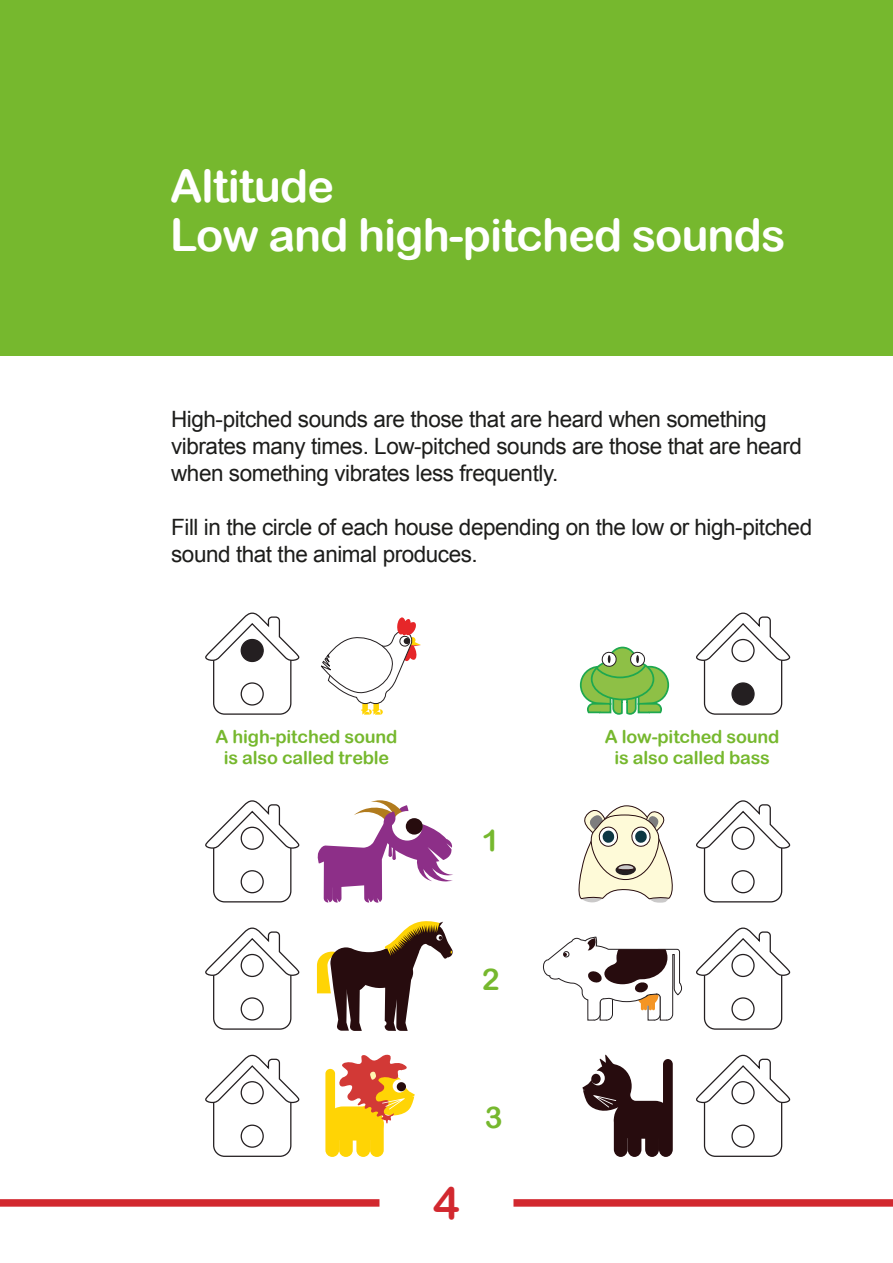
<style>
.page{position:relative;width:893px;height:1263px;background:#fff}
.page>*{position:absolute;margin:0;border:0;box-sizing:border-box;transform-origin:0 0}
.t1{font:45px/48px "Arial Rounded MT Bold";letter-spacing:-.02em;color:#fff}
.t2{font:45px "Arial Rounded MT Bold";color:#d2282f}
.t3{font:30px "Arial Rounded MT Bold";color:#76b82e}
.t4{font:22.5px/27px "Arial";letter-spacing:-.02em;color:#1d1d1b}
.t5{font:18px/21.6px "Arial Rounded MT Bold";letter-spacing:-.01em;color:#76b82e;text-align:center}
</style>
<div class="page">
<div style="left:0;top:0;width:893px;height:355px;background:#76b82e"></div>
<div style="left:0;top:1199px;width:379px;height:8px;background:#d2282f"></div>
<div style="left:513px;top:1199px;width:380px;height:8px;background:#d2282f"></div>
<svg style="left:205px;top:612px;width:95px;height:103px"></svg>
<div style="left:241px;top:639px;width:22px;height:22px;background:#241f21;border-radius:50%"></div>
<div style="left:241px;top:639px;width:23px;height:23px;border:1px solid #241f21;border-radius:50%"></div>
<div style="left:241px;top:683px;width:22px;height:22px;background:#fff;border-radius:50%"></div>
<div style="left:241px;top:682px;width:23px;height:24px;border:1px solid #241f21;border-radius:50%"></div>
<svg style="left:696px;top:612px;width:95px;height:103px"></svg>
<div style="left:732px;top:639px;width:22px;height:22px;background:#fff;border-radius:50%"></div>
<div style="left:731px;top:639px;width:24px;height:23px;border:1px solid #241f21;border-radius:50%"></div>
<div style="left:732px;top:683px;width:22px;height:22px;background:#241f21;border-radius:50%"></div>
<div style="left:731px;top:682px;width:24px;height:24px;border:1px solid #241f21;border-radius:50%"></div>
<svg style="left:320px;top:617px;width:101px;height:98px"></svg>
<svg style="left:579px;top:646px;width:91px;height:69px"></svg>
<svg style="left:205px;top:800px;width:95px;height:103px"></svg>
<div style="left:241px;top:827px;width:22px;height:22px;background:#fff;border-radius:50%"></div>
<div style="left:241px;top:827px;width:23px;height:23px;border:1px solid #241f21;border-radius:50%"></div>
<div style="left:241px;top:871px;width:22px;height:22px;background:#fff;border-radius:50%"></div>
<div style="left:241px;top:870px;width:23px;height:23px;border:1px solid #241f21;border-radius:50%"></div>
<svg style="left:696px;top:800px;width:95px;height:103px"></svg>
<div style="left:732px;top:827px;width:22px;height:22px;background:#fff;border-radius:50%"></div>
<div style="left:731px;top:827px;width:24px;height:23px;border:1px solid #241f21;border-radius:50%"></div>
<div style="left:732px;top:871px;width:22px;height:22px;background:#fff;border-radius:50%"></div>
<div style="left:731px;top:870px;width:24px;height:23px;border:1px solid #241f21;border-radius:50%"></div>
<svg style="left:205px;top:927px;width:95px;height:103px"></svg>
<div style="left:241px;top:954px;width:22px;height:22px;background:#fff;border-radius:50%"></div>
<div style="left:241px;top:954px;width:23px;height:23px;border:1px solid #241f21;border-radius:50%"></div>
<div style="left:241px;top:998px;width:22px;height:22px;background:#fff;border-radius:50%"></div>
<div style="left:241px;top:997px;width:23px;height:23px;border:1px solid #241f21;border-radius:50%"></div>
<svg style="left:696px;top:927px;width:95px;height:103px"></svg>
<div style="left:732px;top:954px;width:22px;height:22px;background:#fff;border-radius:50%"></div>
<div style="left:731px;top:954px;width:24px;height:23px;border:1px solid #241f21;border-radius:50%"></div>
<div style="left:732px;top:998px;width:22px;height:22px;background:#fff;border-radius:50%"></div>
<div style="left:731px;top:997px;width:24px;height:23px;border:1px solid #241f21;border-radius:50%"></div>
<svg style="left:205px;top:1054px;width:95px;height:103px"></svg>
<div style="left:241px;top:1082px;width:22px;height:22px;background:#fff;border-radius:50%"></div>
<div style="left:241px;top:1081px;width:23px;height:23px;border:1px solid #241f21;border-radius:50%"></div>
<div style="left:241px;top:1125px;width:22px;height:22px;background:#fff;border-radius:50%"></div>
<div style="left:241px;top:1124px;width:23px;height:24px;border:1px solid #241f21;border-radius:50%"></div>
<svg style="left:696px;top:1054px;width:95px;height:103px"></svg>
<div style="left:732px;top:1082px;width:22px;height:22px;background:#fff;border-radius:50%"></div>
<div style="left:731px;top:1081px;width:24px;height:23px;border:1px solid #241f21;border-radius:50%"></div>
<div style="left:732px;top:1125px;width:22px;height:22px;background:#fff;border-radius:50%"></div>
<div style="left:731px;top:1124px;width:24px;height:24px;border:1px solid #241f21;border-radius:50%"></div>
<svg style="left:317px;top:800px;width:136px;height:103px"></svg>
<svg style="left:317px;top:921px;width:136px;height:110px"></svg>
<svg style="left:325px;top:1054px;width:90px;height:103px"></svg>
<svg style="left:578px;top:805px;width:95px;height:98px"></svg>
<svg style="left:543px;top:937px;width:139px;height:84px"></svg>
<svg style="left:583px;top:1055px;width:90px;height:102px"></svg>
<h1 class="t1" style="left:170px;top:162px;width:617px">Altitude<br>Low and high-pitched sounds</h1>
<p class="t4" style="left:171px;top:406px;width:632px">High-pitched sounds are those that are heard when something vibrates many times. Low-pitched sounds are those that are heard when something vibrates less frequently.</p>
<p class="t4" style="left:171px;top:514px;width:642px">Fill in the circle of each house depending on the low or high-pitched sound that the animal produces.</p>
<p class="t5" style="left:215px;top:725px;width:184px">A high-pitched sound is also called treble</p>
<p class="t5" style="left:605px;top:725px;width:176px">A low-pitched sound is also called bass</p>
<h2 class="t3" style="left:482px;top:823px;width:19px">1</h2>
<h2 class="t3" style="left:482px;top:961px;width:19px">2</h2>
<h1 class="t2" style="left:433px;top:1176px;width:28px">4</h1>
<h2 class="t3" style="left:485px;top:1099px;width:19px">3</h2>
</div>
